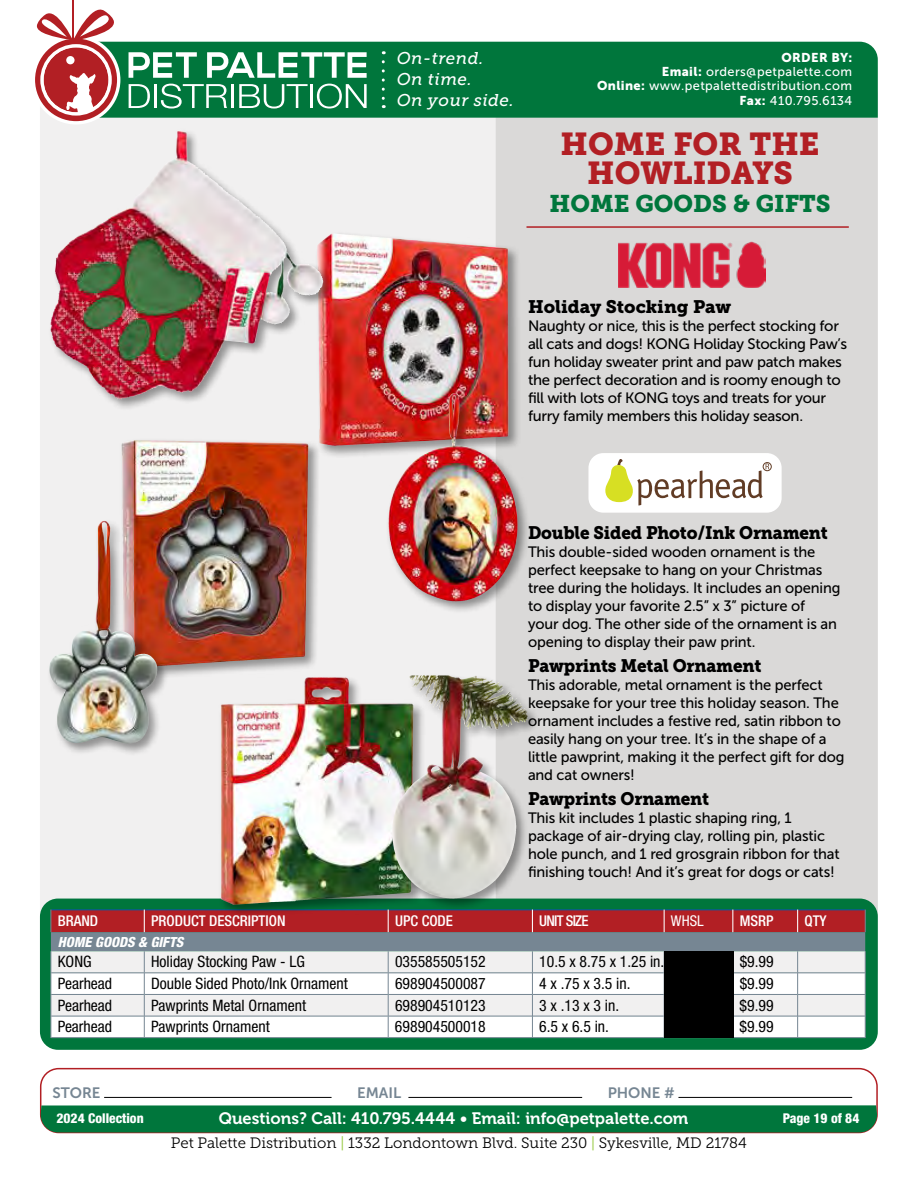
<style>
.page{position:relative;width:918px;height:1188px;background:#fff}
.page>*{position:absolute;margin:0;border:0;box-sizing:border-box;transform-origin:0 0}
.t1{font:31.5px/28.5px "Museo Slab 900";color:#b21f24;text-align:center}
.t2{font:24px "Museo Slab 900";color:#00763c}
.t3{font:18px "Museo Slab 900";letter-spacing:-.01em;color:#000;scale:.95 1}
.t4{font:18px "Museo Slab 900";letter-spacing:-.01em;color:#000}
.t5{font:italic 16.95px/21px "Museo Slab 500";letter-spacing:.03em;color:#fff}
.t6{font:16.5px "Museo 700";color:#fff}
.t7{font:condensed 15.75px "Helvetica Neue LT Pro";color:#000}
.t8{font:15px/18px "Museo Sans 500";letter-spacing:-.01em;color:#000}
.t9{font:15px "Museo Slab 300";color:#000}
.t10{font:15px "Museo Sans 700";color:#768693}
.t11{font:500 condensed 14.85px "Helvetica Neue LT Pro";color:#fff}
.t12{font:500 condensed 14.85px "Helvetica Neue LT Pro";letter-spacing:-.05em;color:#fff}
.t13{font:condensed 14.85px "Helvetica Neue LT Pro";color:#fff}
.t14{font:italic 800 condensed 13.95px "Helvetica Neue LT Pro";color:#fff}
.t15{font:800 condensed 13.5px "Helvetica Neue LT Pro";color:#fff}
.t16{font:12.75px/14.5px "Museo Sans 500";letter-spacing:.03em;color:#fff;text-align:right}
.t17{font:12.75px "Museo Sans 900";letter-spacing:.03em;color:#fff}
.s1{font-family:"Museo Sans 900"}
.s2{color:#95c93d}
</style>
<div class="page">
<div style="left:40px;top:52px;width:838px;height:991px;background:#f1f0f0;border-radius:18px"></div>
<div style="left:496px;top:77px;width:382px;height:910px;background:#dad9d8;border-radius:18px"></div>
<hr style="left:526px;top:226px;width:323px;height:2px;background:#b21f24">
<div style="left:40px;top:899px;width:838px;height:151px;background:#00763c;border-radius:18px"></div>
<svg style="left:50px;top:910px;width:816px;height:128px;background:#d1bcc0"></svg>
<div style="left:314px;top:231px;width:207px;height:227px;background:#000;opacity:.4"></div>
<img style="left:317px;top:233px;width:79px;height:213px">
<div style="left:48px;top:128px;width:287px;height:283px;background:#000;opacity:.4"></div>
<img style="left:80px;top:138px;width:97px;height:97px">
<div style="left:118px;top:438px;width:203px;height:242px;background:#000;opacity:.4"></div>
<img style="left:121px;top:440px;width:187px;height:228px">
<div style="left:218px;top:675px;width:208px;height:242px;background:#000;opacity:.4"></div>
<img style="left:233px;top:677px;width:79px;height:27px">
<div style="left:386px;top:391px;width:144px;height:223px;background:#000;opacity:.4"></div>
<img style="left:428px;top:393px;width:26px;height:59px">
<div style="left:47px;top:518px;width:123px;height:238px;background:#000;opacity:.4"></div>
<img style="left:77px;top:521px;width:26px;height:113px">
<div style="left:389px;top:673px;width:151px;height:238px;background:#000;opacity:.4"></div>
<img style="left:411px;top:676px;width:65px;height:12px">
<div style="left:588px;top:453px;width:194px;height:60px;background:#fff;border-radius:15px"></div>
<div style="left:763px;top:462px;width:9px;height:9px;border:1px solid #613c25;border-radius:50%"></div>
<svg style="left:605px;top:459px;width:164px;height:47px"></svg>
<div style="left:40px;top:1068px;width:838px;height:65px;border:2px solid #b21f24;border-radius:18px"></div>
<div style="left:41px;top:1105px;width:836px;height:27px;background:#00763c"></div>
<hr style="left:104px;top:1097px;width:228px;height:1px;background:#000">
<hr style="left:408px;top:1097px;width:174px;height:1px;background:#000">
<hr style="left:678px;top:1097px;width:174px;height:1px;background:#000">
<div style="left:120px;top:42px;width:758px;height:76px;background:#00763c"></div>
<svg style="left:129px;top:52px;width:68px;height:26px"></svg>
<svg style="left:207px;top:52px;width:160px;height:26px"></svg>
<svg style="left:129px;top:84px;width:21px;height:24px"></svg>
<hr style="left:154px;top:84px;width:3px;height:24px;background:#fff">
<svg style="left:161px;top:84px;width:66px;height:25px"></svg>
<hr style="left:231px;top:84px;width:3px;height:24px;background:#fff">
<svg style="left:239px;top:84px;width:69px;height:25px"></svg>
<hr style="left:310px;top:84px;width:3px;height:24px;background:#fff">
<svg style="left:317px;top:84px;width:50px;height:25px"></svg>
<hr style="left:72px;top:0;width:2px;height:42px;background:#b21f24">
<svg style="left:35px;top:9px;width:85px;height:115px"></svg>
<svg style="left:382px;top:62px;width:3px;height:46px"></svg>
<img style="left:619px;top:241px;width:147px;height:47px">
<div style="left:664px;top:951px;width:70px;height:87px;background:#000"></div>
<p class="t5" style="left:397px;top:48px;width:119px">On-trend.<br>On time.<br>On your side.</p>
<p class="t17" style="left:781px;top:50px;width:72px">ORDER BY:</p>
<p class="t16" style="left:597px;top:64px;width:257px"><span class="s1">Email:</span> orders@petpalette.com<br><span class="s1">Online:</span> www.petpalettedistribution.com<br><span class="s1">Fax:</span> 410.795.6134</p>
<h1 class="t1" style="left:561px;top:130px;width:261px">HOME FOR THE<br>HOWLIDAYS</h1>
<h2 class="t2" style="left:550px;top:190px;width:283px">HOME GOODS &amp; GIFTS</h2>
<p class="t4" style="left:528px;top:297px;width:205px">Holiday Stocking Paw</p>
<p class="t8" style="left:528px;top:317px;width:321px">Naughty or nice, this is the perfect stocking for all cats and dogs! KONG Holiday Stocking Paw’s fun holiday sweater print and paw patch makes the perfect decoration and is roomy enough to fill with lots of KONG toys and treats for your furry family members this holiday season.</p>
<p class="t3" style="left:528px;top:522px;width:317px">Double Sided Photo/Ink Ornament</p>
<p class="t8" style="left:528px;top:543px;width:314px">This double-sided wooden ornament is the perfect keepsake to hang on your Christmas tree during the holidays. It includes an opening to display your favorite 2.5” x 3” picture of<br>your dog. The other side of the ornament is an opening to display their paw print.</p>
<p class="t3" style="left:528px;top:655px;width:247px">Pawprints Metal Ornament</p>
<p class="t8" style="left:528px;top:676px;width:318px">This adorable, metal ornament is the perfect keepsake for your tree this holiday season. The ornament includes a festive red, satin ribbon to easily hang on your tree. It’s in the shape of a little pawprint, making it the perfect gift for dog and cat owners!</p>
<p class="t3" style="left:528px;top:788px;width:192px">Pawprints Ornament</p>
<p class="t8" style="left:528px;top:808px;width:313px">This kit includes 1 plastic shaping ring, 1 package of air-drying clay, rolling pin, plastic hole punch, and 1 red grosgrain ribbon for that finishing touch! And it’s great for dogs or cats!</p>
<p class="t11" style="left:58px;top:912px;width:42px">BRAND</p>
<p class="t11" style="left:151px;top:912px;width:136px">PRODUCT DESCRIPTION</p>
<p class="t11" style="left:395px;top:912px;width:59px">UPC CODE</p>
<p class="t12" style="left:539px;top:912px;width:51px">UNIT SIZE</p>
<p class="t13" style="left:671px;top:913px;width:34px">WHSL</p>
<p class="t11" style="left:740px;top:912px;width:35px">MSRP</p>
<p class="t11" style="left:805px;top:912px;width:24px">QTY</p>
<p class="t14" style="left:58px;top:933px;width:127px">HOME GOODS &amp; GIFTS</p>
<p class="t7" style="left:58px;top:953px;width:35px">KONG</p>
<p class="t7" style="left:151px;top:953px;width:155px">Holiday Stocking Paw - LG</p>
<p class="t7" style="left:395px;top:953px;width:92px">035585505152</p>
<p class="t7" style="left:539px;top:953px;width:167px">10.5 x 8.75 x 1.25 in. $5.29</p>
<p class="t7" style="left:740px;top:953px;width:36px">$9.99</p>
<p class="t7" style="left:58px;top:975px;width:56px">Pearhead</p>
<p class="t7" style="left:151px;top:975px;width:198px">Double Sided Photo/Ink Ornament</p>
<p class="t7" style="left:395px;top:975px;width:92px">698904500087</p>
<p class="t7" style="left:539px;top:975px;width:93px">4 x .75 x 3.5 in.</p>
<p class="t7" style="left:740px;top:975px;width:36px">$9.99</p>
<p class="t7" style="left:58px;top:996px;width:56px">Pearhead</p>
<p class="t7" style="left:151px;top:996px;width:156px">Pawprints Metal Ornament</p>
<p class="t7" style="left:395px;top:996px;width:92px">698904510123</p>
<p class="t7" style="left:539px;top:996px;width:81px">3 x .13 x 3 in.</p>
<p class="t7" style="left:740px;top:996px;width:36px">$9.99</p>
<p class="t7" style="left:58px;top:1018px;width:56px">Pearhead</p>
<p class="t7" style="left:151px;top:1018px;width:120px">Pawprints Ornament</p>
<p class="t7" style="left:395px;top:1018px;width:92px">698904500018</p>
<p class="t7" style="left:539px;top:1018px;width:71px">6.5 x 6.5 in.</p>
<p class="t7" style="left:740px;top:1018px;width:36px">$9.99</p>
<p class="t10" style="left:52px;top:1084px;width:49px">STORE</p>
<p class="t10" style="left:357px;top:1084px;width:46px">EMAIL</p>
<p class="t10" style="left:608px;top:1084px;width:69px">PHONE #</p>
<p class="t9" style="left:171px;top:1135px;width:577px">Pet Palette Distribution <span class="s2">|</span> 1332 Londontown Blvd. Suite 230 <span class="s2">|</span> Sykesville, MD 21784</p>
<p class="t6" style="left:219px;top:1109px;width:471px">Questions? Call: 410.795.4444 • Email: info@petpalette.com</p>
<p class="t15" style="left:783px;top:1109px;width:78px">Page 19 of 84</p>
<p class="t15" style="left:57px;top:1109px;width:89px">2024 Collection</p>
</div>
